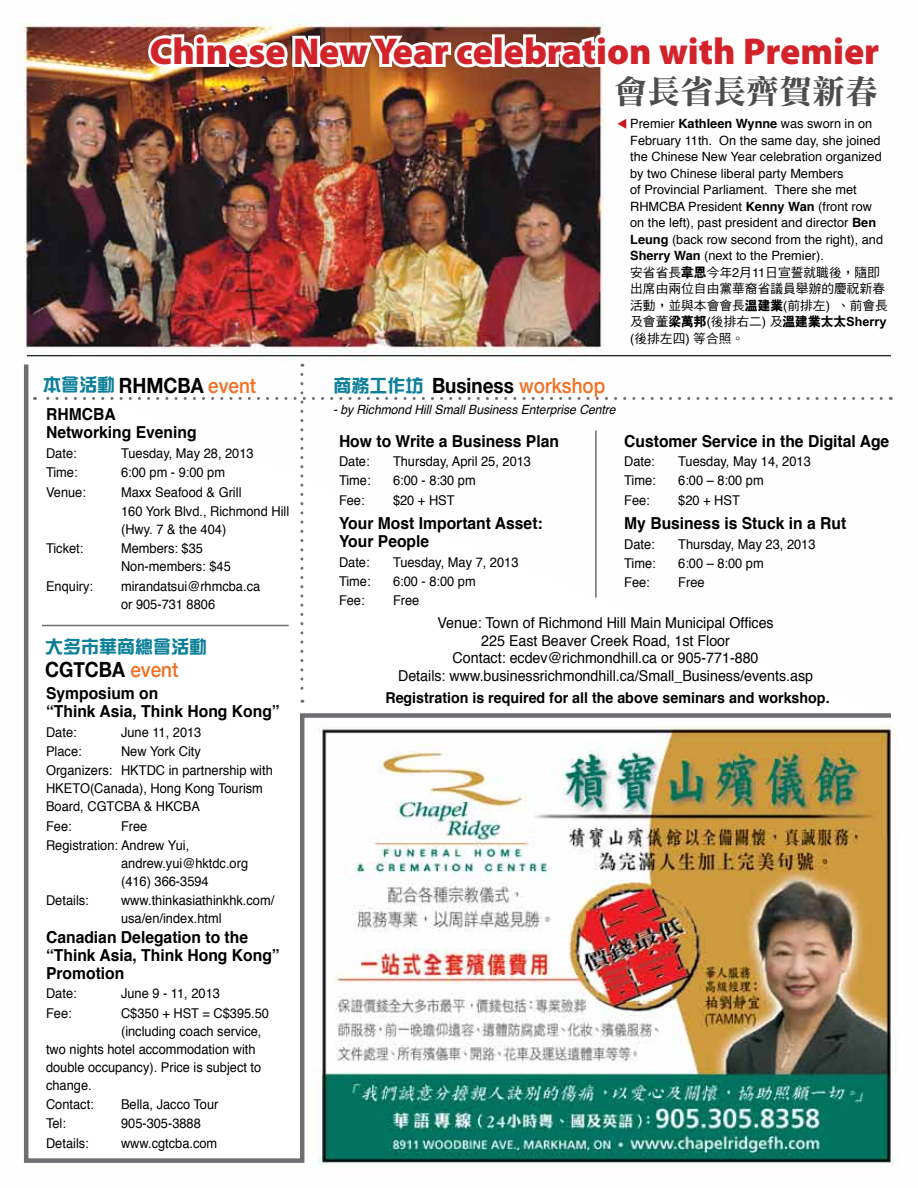
<style>
.page{position:relative;width:918px;height:1188px;background:#fff}
.page>*{position:absolute;margin:0;border:0;box-sizing:border-box;transform-origin:0 0}
.t1{font:900 37.5px "Myriad Pro";color:#d2232a}
.t2{font:33px "DF Li Song Bd HK BF";color:#4d4d4f}
.t3{font:700 21px "Helvetica Neue";color:#000;scale:.9 1}
.t4{font:18px "DF Zong Yi Bd HK BF";color:#0c8098}
.t5{font:700 16.5px/18px "Helvetica";color:#000;scale:.95 1}
.t6{font:15px/17.9px "Helvetica";color:#000;text-align:center;scale:.95 1}
.t7{font:700 15px "Helvetica";color:#000;scale:.95 1}
.t8{font:13.5px/18px "Helvetica";color:#000;scale:.95 1}
.t9{font:12.75px/16.5px "Helvetica";color:#000}
.t10{font:12.75px/16.5px "DF Hei Md HK BF";color:#000}
.t11{font:italic 12.75px "Helvetica";color:#000;scale:.95 1}
.t12{font:12.75px "DF Hei XB HK BF";color:#000}
.s1{font-family:"DF Zong Yi Bd HK BF";font-weight:400;font-size:18px;color:#0c8098}
.s2{font-weight:500;color:#f36f21}
.s3{color:#c4161c}
.s4{font-weight:700}
.s5{font-family:"DF Hei XB HK BF"}
.s6{font-family:"Helvetica"}
.s7{font-family:"DF Hei Md HK BF"}
</style>
<div class="page">
<img style="left:22px;top:23px;width:875px;height:1050px">
<img style="left:22px;top:360px;width:874px;height:805px">
<svg style="left:34px;top:374px;width:847px;height:329px"></svg>
<img style="left:145px;top:17px;width:740px;height:129px">
<hr style="left:27px;top:355px;width:864px;height:1px;background:#000">
<h1 class="t1" style="left:150px;top:26px;width:731px">Chinese New Year celebration with Premier</h1>
<h2 class="t2" style="left:614px;top:75px;width:265px">會長省長齊賀新春</h2>
<h3 class="t3" style="left:43px;top:366px;width:238px"><span class="s1">本會活動</span> RHMCBA <span class="s2">event</span></h3>
<p class="t5" style="left:46px;top:406px;width:160px">RHMCBA<br>Networking Evening</p>
<p class="t8" style="left:46px;top:445px;width:34px">Date:</p>
<p class="t8" style="left:121px;top:445px;width:141px">Tuesday, May 28, 2013</p>
<p class="t8" style="left:46px;top:464px;width:35px">Time:</p>
<p class="t8" style="left:121px;top:464px;width:111px">6:00 pm - 9:00 pm</p>
<p class="t8" style="left:46px;top:483px;width:44px">Venue:</p>
<p class="t8" style="left:121px;top:483px;width:179px;line-height:19.4px">Maxx Seafood &amp; Grill<br>160 York Blvd., Richmond Hill</p>
<p class="t8" style="left:121px;top:521px;width:112px">(Hwy. 7 &amp; the 404)</p>
<p class="t8" style="left:46px;top:540px;width:41px">Ticket:</p>
<p class="t8" style="left:121px;top:540px;width:117px">Members: $35<br>Non-members: $45</p>
<p class="t8" style="left:46px;top:577px;width:51px">Enquiry:</p>
<p class="t8" style="left:121px;top:577px;width:148px">mirandatsui@rhmcba.ca or 905-731 8806</p>
<h3 class="t4" style="left:45px;top:638px;width:163px">大多市華商總會活動</h3>
<h3 class="t3" style="left:45px;top:651px;width:150px">CGTCBA <span class="s2">event</span></h3>
<p class="t5" style="left:46px;top:685px;width:247px">Symposium on<br>“Think Asia, Think Hong Kong”</p>
<p class="t8" style="left:46px;top:723px;width:34px">Date:</p>
<p class="t8" style="left:121px;top:723px;width:86px">June 11, 2013</p>
<p class="t8" style="left:46px;top:743px;width:39px">Place:</p>
<p class="t8" style="left:46px;top:742px;width:240px;line-height:19.4px;text-align:center">New York City<br>Organizers: HKTDC in partnership with</p>
<p class="t8" style="left:46px;top:780px;width:230px">HKETO(Canada), Hong Kong Tourism<br>Board, CGTCBA &amp; HKCBA</p>
<p class="t8" style="left:46px;top:817px;width:29px">Fee:</p>
<p class="t8" style="left:46px;top:817px;width:152px;line-height:19.4px;text-indent:75px">Free<br>Registration: Andrew Yui,</p>
<p class="t8" style="left:121px;top:855px;width:135px">andrew.yui@hktdc.org (416) 366-3594</p>
<p class="t8" style="left:46px;top:892px;width:47px">Details:</p>
<p class="t8" style="left:121px;top:892px;width:163px">www.thinkasiathinkhk.com/ usa/en/index.html</p>
<p class="t5" style="left:46px;top:928px;width:247px">Canadian Delegation to the “Think Asia, Think Hong Kong”<br>Promotion</p>
<p class="t8" style="left:46px;top:985px;width:34px">Date:</p>
<p class="t8" style="left:121px;top:985px;width:106px">June 9 - 11, 2013</p>
<p class="t8" style="left:46px;top:1004px;width:29px">Fee:</p>
<p class="t8" style="left:121px;top:1004px;width:157px">C$350 + HST = C$395.50</p>
<p class="t8" style="left:121px;top:1022px;width:149px">(including coach service,</p>
<p class="t8" style="left:46px;top:1040px;width:222px">two nights hotel accommodation with</p>
<p class="t8" style="left:46px;top:1058px;width:228px">double occupancy). Price is subject to</p>
<p class="t8" style="left:46px;top:1076px;width:50px">change.</p>
<p class="t8" style="left:46px;top:1096px;width:52px">Contact:</p>
<p class="t8" style="left:121px;top:1096px;width:104px">Bella, Jacco Tour</p>
<p class="t8" style="left:46px;top:1115px;width:23px">Tel:</p>
<p class="t8" style="left:121px;top:1115px;width:86px">905-305-3888</p>
<p class="t8" style="left:46px;top:1134px;width:47px">Details:</p>
<p class="t8" style="left:121px;top:1134px;width:103px">www.cgtcba.com</p>
<h3 class="t3" style="left:334px;top:367px;width:303px"><span class="s1">商務工作坊</span> Business <span class="s2">workshop</span></h3>
<p class="t9" style="left:630px;top:116px;width:254px;text-indent:-14px"><span class="s3">▼</span> Premier <span class="s4">Kathleen Wynne</span> was sworn in on February 11th. On the same day, she joined the Chinese New Year celebration organized by two Chinese liberal party Members<br>of Provincial Parliament. There she met RHMCBA President <span class="s4">Kenny Wan</span> (front row on the left), past president and director <span class="s4">Ben Leung</span> (back row second from the right), and <span class="s4">Sherry Wan</span> (next to the Premier).</p>
<p class="t10" style="left:630px;top:264px;width:259px">安省省長<span class="s5">韋恩</span>今年<span class="s6">2</span>月<span class="s6">11</span>日宣誓就職後，隨即出席由兩位自由黨華裔省議員舉辦的慶祝新春活動，並與本會會長<span class="s5">溫建業</span>(前排左) 、前會長</p>
<p class="t12" style="left:630px;top:315px;width:258px"><span class="s7">及會董</span>梁萬邦<span class="s7">(後排右二) 及</span>溫建業太太Sherry</p>
<p class="t10" style="left:630px;top:330px;width:116px">(後排左四) 等合照。</p>
<p class="t11" style="left:333px;top:400px;width:299px">- by Richmond Hill Small Business Enterprise Centre</p>
<p class="t5" style="left:339px;top:432px;width:233px">How to Write a Business Plan</p>
<p class="t8" style="left:339px;top:453px;width:34px">Date:</p>
<p class="t8" style="left:393px;top:453px;width:147px">Thursday, April 25, 2013</p>
<p class="t8" style="left:339px;top:472px;width:35px">Time:</p>
<p class="t8" style="left:393px;top:472px;width:89px">6:00 - 8:30 pm</p>
<p class="t8" style="left:339px;top:491px;width:29px">Fee:</p>
<p class="t8" style="left:393px;top:491px;width:66px">$20 + HST</p>
<p class="t5" style="left:339px;top:515px;width:216px">Your Most Important Asset:<br>Your People</p>
<p class="t8" style="left:339px;top:553px;width:34px">Date:</p>
<p class="t8" style="left:393px;top:553px;width:134px">Tuesday, May 7, 2013</p>
<p class="t8" style="left:339px;top:573px;width:35px">Time:</p>
<p class="t8" style="left:393px;top:573px;width:89px">6:00 - 8:00 pm</p>
<p class="t8" style="left:339px;top:592px;width:29px">Fee:</p>
<p class="t8" style="left:393px;top:592px;width:29px">Free</p>
<p class="t5" style="left:624px;top:432px;width:281px">Customer Service in the Digital Age</p>
<p class="t8" style="left:624px;top:453px;width:34px">Date:</p>
<p class="t8" style="left:678px;top:453px;width:141px">Tuesday, May 14, 2013</p>
<p class="t8" style="left:624px;top:472px;width:35px">Time:</p>
<p class="t8" style="left:678px;top:472px;width:92px">6:00 – 8:00 pm</p>
<p class="t8" style="left:624px;top:491px;width:29px">Fee:</p>
<p class="t8" style="left:678px;top:491px;width:66px">$20 + HST</p>
<p class="t5" style="left:624px;top:515px;width:235px">My Business is Stuck in a Rut</p>
<p class="t8" style="left:624px;top:535px;width:34px">Date:</p>
<p class="t8" style="left:678px;top:535px;width:146px">Thursday, May 23, 2013</p>
<p class="t8" style="left:624px;top:555px;width:35px">Time:</p>
<p class="t8" style="left:678px;top:555px;width:92px">6:00 – 8:00 pm</p>
<p class="t8" style="left:624px;top:574px;width:29px">Fee:</p>
<p class="t8" style="left:678px;top:574px;width:29px">Free</p>
<p class="t6" style="left:398px;top:614px;width:438px">Venue: Town of Richmond Hill Main Municipal Offices<br>225 East Beaver Creek Road, 1st Floor<br>Contact: ecdev@richmondhill.ca or 905-771-880<br>Details: www.businessrichmondhill.ca/Small_Business/events.asp</p>
<p class="t7" style="left:385px;top:686px;width:469px">Registration is required for all the above seminars and workshop.</p>
</div>
